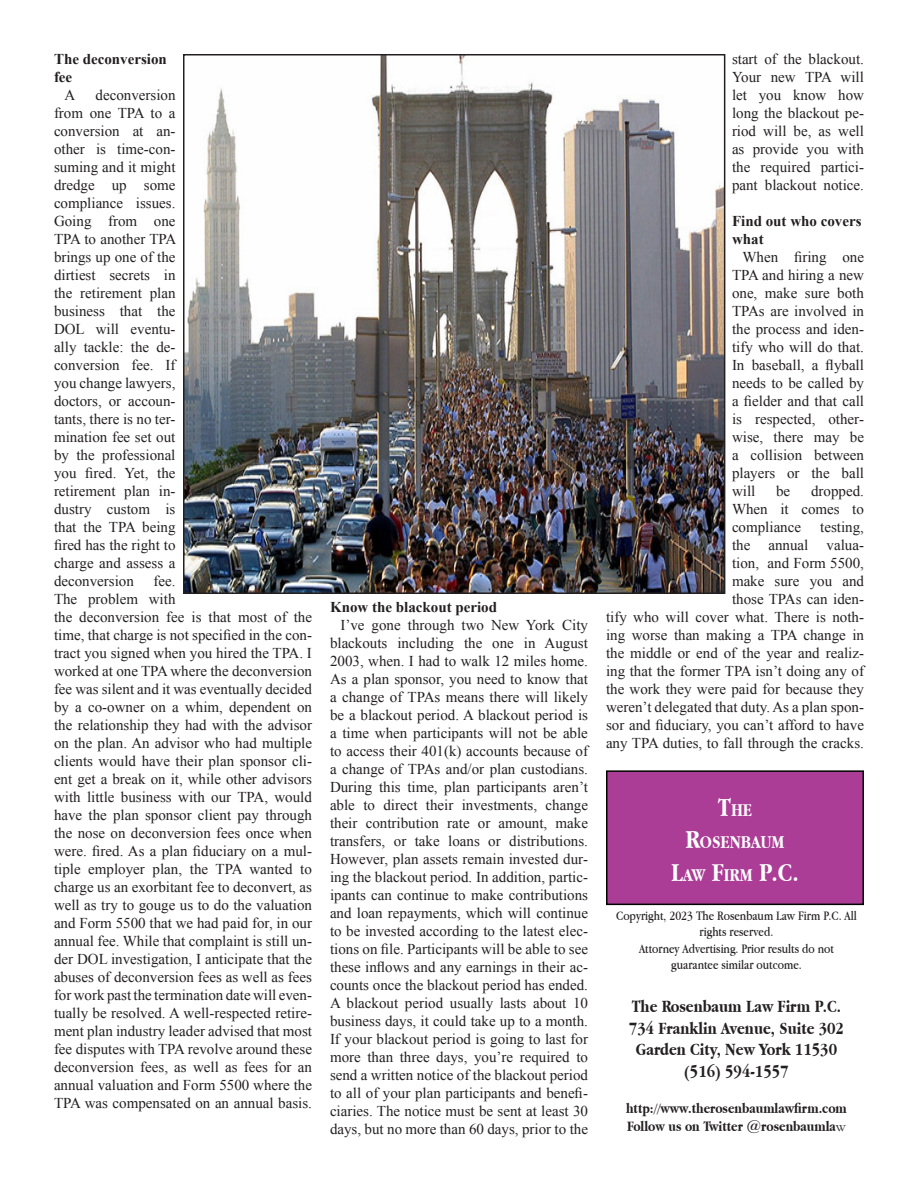
<style>
.page{position:relative;width:918px;height:1188px;background:#fff}
.page>*{position:absolute;margin:0;border:0;box-sizing:border-box;transform-origin:0 0}
.t1{font:700 27px "Apple Garamond";color:#fff}
.t2{font:700 18.9px "Apple Garamond";color:#fff}
.t3{font:700 18px "Apple Garamond";color:#231f20}
.t4{font:15px/18px "Times New Roman";color:#231f20;text-align:justify}
.t5{font:700 15px "Apple Garamond";color:#231f20}
.t6{font:700 15px/18px "Times New Roman";color:#231f20}
.t7{font:13.5px/16.2px "Apple Garamond";color:#231f20;text-align:center}
.s1{font-size:27px}
.s2{font-size:18.9px}
.s3{font-family:"Garamond";font-weight:400}
</style>
<div class="page">
<div style="left:607px;top:771px;width:256px;height:133px;background:#ab3d96"></div>
<div style="left:606px;top:770px;width:258px;height:135px;border:2px solid #000400"></div>
<img style="left:186px;top:57px;width:536px;height:534px">
<div style="left:183px;top:54px;width:542px;height:540px;border:2px solid #231f20"></div>
<p class="t6" style="left:54px;top:50px;width:114px">The deconversion fee</p>
<p class="t4" style="left:64px;top:86px;width:12px">A</p>
<p class="t4" style="left:54px;top:86px;width:124px;text-align:left;text-indent:42px">deconversion from one TPA to a conversion at an&shy;other is time-con&shy;suming and it might dredge up some compliance issues.<br>Going from one<br>TPA to another TPA brings up one of the dirtiest secrets in the retirement plan business that the<br>DOL will eventu&shy;ally tackle: the de&shy;conversion fee. If you change lawyers, doctors, or accoun&shy;tants, there is no ter&shy;mination fee set out by the professional you fired. Yet, the retirement plan in&shy;dustry custom is that the TPA being fired has the right to charge and assess a deconversion</p>
<p class="t4" style="left:54px;top:572px;width:260px;text-align:left;text-indent:99px">fee.<br>The problem with<br>the deconversion fee is that most of the time, that charge is not specified in the con&shy;tract you signed when you hired the TPA. I worked at one TPA where the deconversion fee was silent and it was eventually decided by a co-owner on a whim, dependent on the relationship they had with the advisor on the plan. An advisor who had multiple clients would have their plan sponsor cli&shy;ent get a break on it, while other advisors with little business with our TPA, would have the plan sponsor client pay through the nose on deconversion fees once when were. fired. As a plan fiduciary on a mul&shy;tiple employer plan, the TPA wanted to charge us an exorbitant fee to deconvert, as well as try to gouge us to do the valuation and Form 5500 that we had paid for, in our annual fee. While that complaint is still un&shy;der DOL investigation, I anticipate that the abuses of deconversion fees as well as fees for work past the termination date will even&shy;tually be resolved. A well-respected retire&shy;ment plan industry leader advised that most fee disputes with TPA revolve around these deconversion fees, as well as fees for an annual valuation and Form 5500 where the TPA was compensated on an annual basis.</p>
<p class="t6" style="left:330px;top:598px;width:169px">Know the blackout period</p>
<p class="t4" style="left:330px;top:616px;width:260px;text-indent:10px">I’ve gone through two New York City blackouts including the one in August 2003, when. I had to walk 12 miles home.<br>As a plan sponsor, you need to know that a change of TPAs means there will likely be a blackout period. A blackout period is a time when participants will not be able to access their 401(k) accounts because of a change of TPAs and/or plan custodians.<br>During this time, plan participants aren’t able to direct their investments, change their contribution rate or amount, make transfers, or take loans or distributions.<br>However, plan assets remain invested dur&shy;ing the blackout period. In addition, partic&shy;ipants can continue to make contributions and loan repayments, which will continue to be invested according to the latest elec&shy;tions on file. Participants will be able to see these inflows and any earnings in their ac&shy;counts once the blackout period has ended.<br>A blackout period usually lasts about 10 business days, it could take up to a month.<br>If your blackout period is going to last for more than three days, you’re required to send a written notice of the blackout period to all of your plan participants and benefi&shy;ciaries. The notice must be sent at least 30 days, but no more than 60 days, prior to the</p>
<p class="t4" style="left:732px;top:50px;width:134px">start of the blackout.<br>Your new TPA will let you know how long the blackout pe&shy;riod will be, as well as provide you with the required partici&shy;pant blackout notice.</p>
<p class="t6" style="left:732px;top:212px;width:131px">Find out who covers what</p>
<p class="t4" style="left:732px;top:248px;width:134px;text-indent:10px">When firing one TPA and hiring a new one, make sure both TPAs are involved in the process and iden&shy;tify who will do that.<br>In baseball, a flyball needs to be called by a fielder and that call is respected, other&shy;wise, there may be a collision between players or the ball will</p>
<p class="t4" style="left:732px;top:482px;width:134px;text-indent:79px">dropped.<br>When it comes to compliance</p>
<p class="t4" style="left:776px;top:482px;width:16px">be</p>
<p class="t4" style="left:606px;top:518px;width:260px;text-align:right">testing,<br>the annual valua-<br>tion, and Form 5500,<br>make sure you and<br>those TPAs can iden-<br>tify who will cover what. There is noth&shy;ing worse than making a TPA change in the middle or end of the year and realiz&shy;ing that the former TPA isn’t doing any of the work they were paid for because they weren’t delegated that duty. As a plan spon&shy;sor and fiduciary, you can’t afford to have any TPA duties, to fall through the cracks.</p>
<p class="t2" style="left:718px;top:799px;width:36px"><span class="s1">T</span>HE</p>
<p class="t2" style="left:685px;top:832px;width:101px"><span class="s1">R</span>OSENBAUM</p>
<p class="t1" style="left:671px;top:857px;width:129px">L<span class="s2">AW</span> F<span class="s2">IRM</span> P.C.</p>
<p class="t7" style="left:616px;top:907px;width:242px">Copyright, 2023 The Rosenbaum Law Firm P.C. All rights reserved.</p>
<p class="t7" style="left:639px;top:940px;width:196px">Attorney Advertising. Prior results do not</p>
<p class="t7" style="left:671px;top:956px;width:132px">guarantee similar outcome.</p>
<p class="t3" style="left:632px;top:996px;width:211px">The Rosenbaum Law Firm P.C.</p>
<p class="t3" style="left:629px;top:1018px;width:217px">734 Franklin Avenue, Suite 302</p>
<p class="t3" style="left:636px;top:1039px;width:203px">Garden City, New York 11530</p>
<p class="t3" style="left:684px;top:1061px;width:106px">(516) 594-1557</p>
<p class="t5" style="left:626px;top:1100px;width:222px">http://www.therosenbaumlawfirm.com</p>
<p class="t5" style="left:627px;top:1118px;width:220px">Follow us on Twitter @rosenbaumla<span class="s3">w</span></p>
</div>
